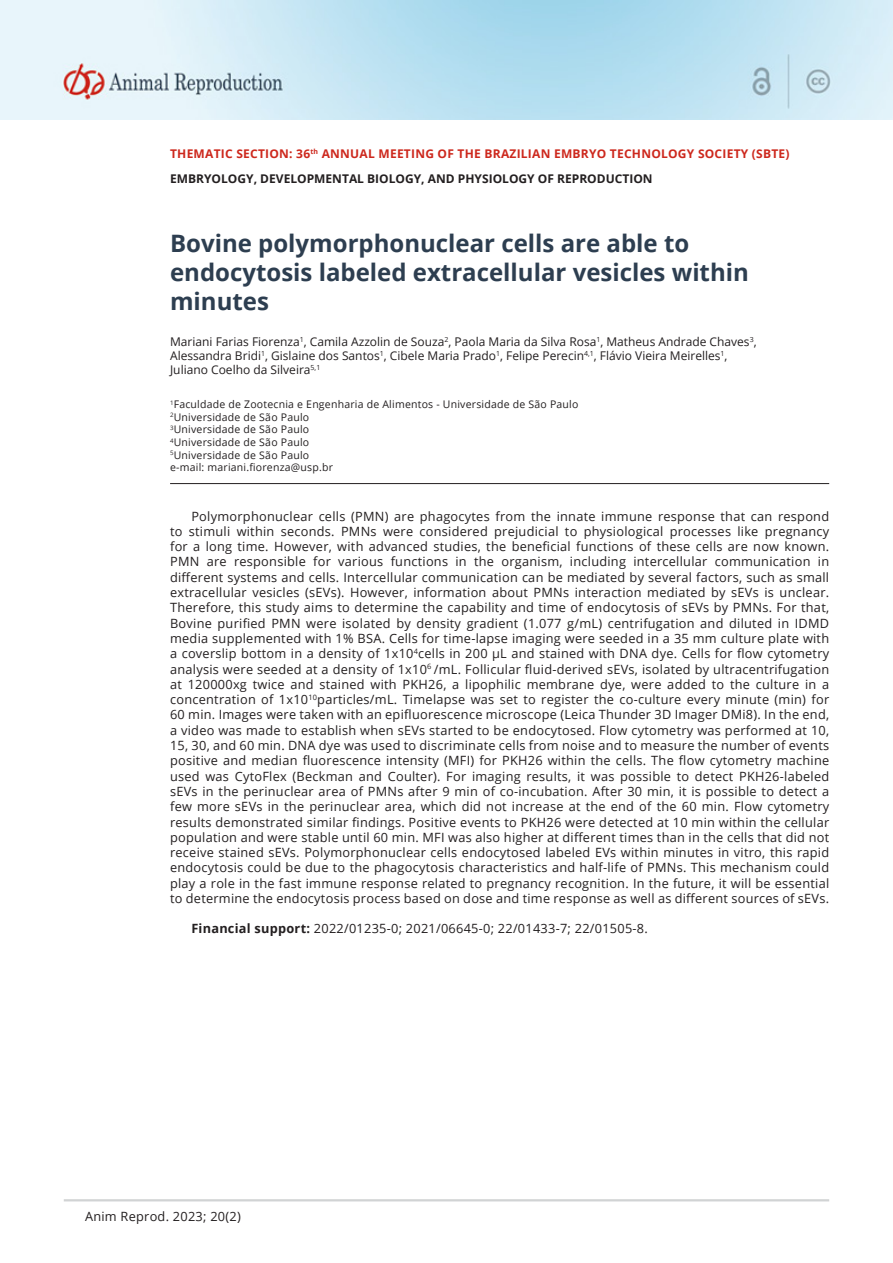
<style>
.page{position:relative;width:893px;height:1263px;background:#fff}
.page>*{position:absolute;margin:0;border:0;box-sizing:border-box;transform-origin:0 0}
.ArticleTitle{font:700 24px/28.8px "Open Sans";color:#2d3e50}
.Abstract{font:12.75px/15.3px "Open Sans";letter-spacing:.02em;color:#231f20;text-align:justify}
.Authors{font:12px/14.4px "Open Sans";color:#231f20}
.t1{font:700 12px/24.6px "Open Sans";letter-spacing:.02em;color:#cd281d}
.Affiliations{font:10.5px "Open Sans";letter-spacing:.02em;color:#231f20}
.Correspondence{font:10.5px "Open Sans";letter-spacing:.02em;color:#231f20}
.s1{color:#231f20}
.s2{font-weight:700}
</style>
<div class="page">
<img style="left:1px;top:1px;width:892px;height:118px">
<hr style="left:64px;top:1199px;width:765px;height:2px;background:#d1d3d4">
<hr style="left:170px;top:483px;width:659px;height:1px;background:#231f20">
<p class="t1" style="left:170px;top:141px;width:621px">THEMATIC SECTION: 36<sup>th</sup> ANNUAL MEETING OF THE BRAZILIAN EMBRYO TECHNOLOGY SOCIETY (SBTE)<br><span class="s1">EMBRYOLOGY, DEVELOPMENTAL BIOLOGY, AND PHYSIOLOGY OF REPRODUCTION</span></p>
<p class="ArticleTitle" style="left:170px;top:229px;width:580px">Bovine polymorphonuclear cells are able to endocytosis labeled extracellular vesicles within minutes</p>
<p class="Authors" style="left:170px;top:334px;width:588px">Mariani Farias Fiorenza<sup>1</sup>, Camila Azzolin de Souza<sup>2</sup>, Paola Maria da Silva Rosa<sup>1</sup>, Matheus Andrade Chaves<sup>3</sup>,<br>Alessandra Bridi<sup>1</sup>, Gislaine dos Santos<sup>1</sup>, Cibele Maria Prado<sup>1</sup>, Felipe Perecin<sup>4,1</sup>, Flávio Vieira Meirelles<sup>1</sup>,<br>Juliano Coelho da Silveira<sup>5,1</sup></p>
<p class="Affiliations" style="left:170px;top:397px;width:410px"><sup>1</sup>Faculdade de Zootecnia e Engenharia de Alimentos - Universidade de São Paulo</p>
<p class="Affiliations" style="left:170px;top:410px;width:141px"><sup>2</sup>Universidade de São Paulo</p>
<p class="Affiliations" style="left:170px;top:422px;width:141px"><sup>3</sup>Universidade de São Paulo</p>
<p class="Affiliations" style="left:170px;top:435px;width:141px"><sup>4</sup>Universidade de São Paulo</p>
<p class="Affiliations" style="left:170px;top:448px;width:141px"><sup>5</sup>Universidade de São Paulo</p>
<p class="Correspondence" style="left:170px;top:460px;width:164px">e-mail: mariani.fiorenza@usp.br</p>
<p class="Abstract" style="left:170px;top:508px;width:661px;text-indent:21px">Polymorphonuclear cells (PMN) are phagocytes from the innate immune response that can respond to stimuli within seconds. PMNs were considered prejudicial to physiological processes like pregnancy for a long time. However, with advanced studies, the beneficial functions of these cells are now known.<br>PMN are responsible for various functions in the organism, including intercellular communication in different systems and cells. Intercellular communication can be mediated by several factors, such as small extracellular vesicles (sEVs). However, information about PMNs interaction mediated by sEVs is unclear.<br>Therefore, this study aims to determine the capability and time of endocytosis of sEVs by PMNs. For that, Bovine purified PMN were isolated by density gradient (1.077 g/mL) centrifugation and diluted in IDMD media supplemented with 1% BSA. Cells for time-lapse imaging were seeded in a 35 mm culture plate with a coverslip bottom in a density of 1x10<sup>4</sup>cells in 200 µL and stained with DNA dye. Cells for flow cytometry analysis were seeded at a density of 1x10<sup>6</sup> /mL. Follicular fluid-derived sEVs, isolated by ultracentrifugation at 120000xg twice and stained with PKH26, a lipophilic membrane dye, were added to the culture in a concentration of 1x10<sup>10</sup>particles/mL. Timelapse was set to register the co-culture every minute (min) for 60 min. Images were taken with an epifluorescence microscope (Leica Thunder 3D Imager DMi8). In the end, a video was made to establish when sEVs started to be endocytosed. Flow cytometry was performed at 10, 15, 30, and 60 min. DNA dye was used to discriminate cells from noise and to measure the number of events positive and median fluorescence intensity (MFI) for PKH26 within the cells. The flow cytometry machine used was CytoFlex (Beckman and Coulter). For imaging results, it was possible to detect PKH26-labeled sEVs in the perinuclear area of PMNs after 9 min of co-incubation. After 30 min, it is possible to detect a few more sEVs in the perinuclear area, which did not increase at the end of the 60 min. Flow cytometry results demonstrated similar findings. Positive events to PKH26 were detected at 10 min within the cellular population and were stable until 60 min. MFI was also higher at different times than in the cells that did not receive stained sEVs. Polymorphonuclear cells endocytosed labeled EVs within minutes in vitro, this rapid endocytosis could be due to the phagocytosis characteristics and half-life of PMNs. This mechanism could play a role in the fast immune response related to pregnancy recognition. In the future, it will be essential to determine the endocytosis process based on dose and time response as well as different sources of sEVs.</p>
<p class="Abstract" style="left:191px;top:921px;width:458px"><span class="s2">Financial support:</span> 2022/01235-0; 2021/06645-0; 22/01433-7; 22/01505-8.</p>
<p class="Abstract" style="left:85px;top:1208px;width:157px">Anim Reprod. 2023; 20(2)</p>
</div>
